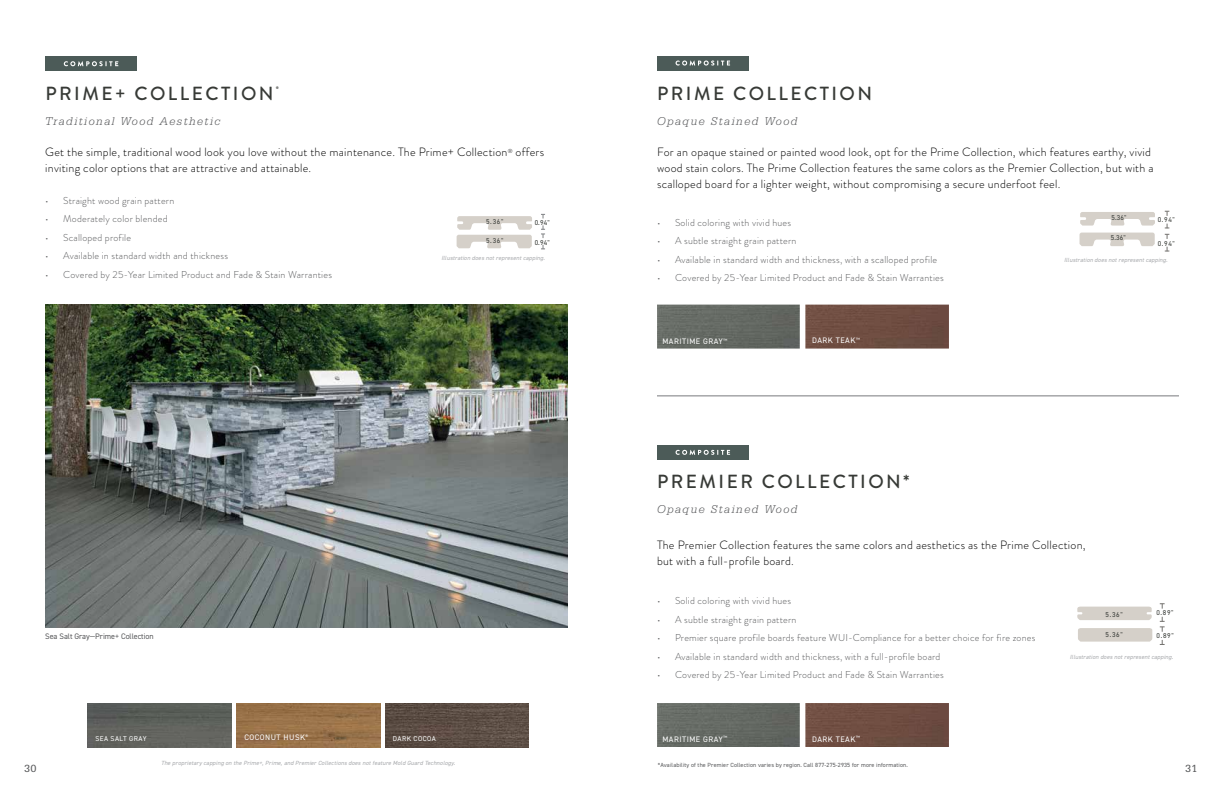
<style>
.page{position:relative;width:1224px;height:792px;background:#fff}
.page>*{position:absolute;margin:0;border:0;box-sizing:border-box;transform-origin:0 0}
.t1{font:500 19px "Brandon Grotesque";letter-spacing:.13em;color:#373a36}
.t2{font:300 12px/16px "Brandon Grotesque";letter-spacing:.02em;color:#000}
.t3{font:italic 300 12px "Serifa Std";letter-spacing:.12em;color:#58595b}
.t4{font:11px "Serifa Std";color:#58595b}
.t5{font:300 10px "Brandon Grotesque";letter-spacing:.02em;color:#58595b}
.t6{font:8px "DIN2014";letter-spacing:.06em;color:#fff}
.t7{font:8px "DIN2014";letter-spacing:-.005em;color:#58595b}
.t8{font:7px "DIN2014";letter-spacing:.1em;color:#373a36}
.t9{font:7px "DIN2014";letter-spacing:.06em;color:#fff}
.t10{font:italic 6px "DIN2014";color:#a7a9ac}
.t11{font:6px "DIN2014";letter-spacing:.02em;color:#58595b}
.t12{font:700 4.7px "DIN2014";color:#373a36}
.t13{font:4.7px "DIN2014";color:#fff}
</style>
<div class="page">
<img style="left:45px;top:305px;width:523px;height:322px">
<svg style="left:1078px;top:628px;width:75px;height:14px"></svg>
<svg style="left:1077px;top:607px;width:75px;height:13px"></svg>
<svg style="left:1080px;top:212px;width:75px;height:14px"></svg>
<svg style="left:1080px;top:233px;width:75px;height:13px"></svg>
<svg style="left:457px;top:216px;width:75px;height:32px"></svg>
<img style="left:236px;top:703px;width:144px;height:44px">
<img style="left:88px;top:703px;width:143px;height:44px">
<svg style="left:541px;top:214px;width:4px;height:5px"></svg>
<svg style="left:541px;top:245px;width:4px;height:5px"></svg>
<svg style="left:541px;top:225px;width:4px;height:13px"></svg>
<img style="left:385px;top:703px;width:144px;height:44px">
<div style="left:45px;top:56px;width:91px;height:15px;background:#4c5b58"></div>
<svg style="left:64px;top:61px;width:54px;height:5px"></svg>
<div style="left:657px;top:56px;width:91px;height:15px;background:#4c5b58"></div>
<svg style="left:676px;top:61px;width:54px;height:5px"></svg>
<img style="left:805px;top:703px;width:144px;height:44px">
<img style="left:657px;top:703px;width:143px;height:44px">
<svg style="left:1160px;top:640px;width:5px;height:5px"></svg>
<svg style="left:1160px;top:617px;width:5px;height:15px"></svg>
<svg style="left:1160px;top:603px;width:5px;height:6px"></svg>
<svg style="left:1165px;top:247px;width:4px;height:5px"></svg>
<svg style="left:1165px;top:224px;width:4px;height:15px"></svg>
<svg style="left:1165px;top:211px;width:4px;height:5px"></svg>
<img style="left:805px;top:305px;width:144px;height:44px">
<img style="left:657px;top:305px;width:143px;height:44px">
<hr style="left:657px;top:396px;width:522px;height:1px;background:#797a7d">
<div style="left:657px;top:445px;width:91px;height:15px;background:#4c5b58"></div>
<svg style="left:676px;top:450px;width:54px;height:5px"></svg>
<h1 class="t1" style="left:45px;top:80px;width:230px">PRIME+ COLLECTION</h1>
<p class="t12" style="left:276px;top:85px;width:4px">®</p>
<h1 class="t1" style="left:657px;top:80px;width:217px">PRIME COLLECTION</h1>
<p class="t3" style="left:45px;top:114px;width:177px">Traditional Wood Aesthetic</p>
<p class="t3" style="left:657px;top:114px;width:142px">Opaque Stained Wood</p>
<p class="t2" style="left:45px;top:144px;width:500px">Get the simple, traditional wood look you love without the maintenance. The Prime+ Collection<sup>®</sup> offers inviting color options that are attractive and attainable.</p>
<p class="t2" style="left:657px;top:144px;width:498px">For an opaque stained or painted wood look, opt for the Prime Collection, which features earthy, vivid wood stain colors. The Prime Collection features the same colors as the Premier Collection, but with a scalloped board for a lighter weight, without compromising a secure underfoot feel.</p>
<p class="t5" style="left:45px;top:194px;width:131px">• Straight wood grain pattern</p>
<p class="t5" style="left:45px;top:212px;width:124px">• Moderately color blended</p>
<p class="t5" style="left:45px;top:231px;width:87px">• Scalloped profile</p>
<p class="t5" style="left:45px;top:249px;width:184px">• Available in standard width and thickness</p>
<p class="t5" style="left:45px;top:268px;width:288px">• Covered by 25-Year Limited Product and Fade &amp; Stain Warranties</p>
<p class="t8" style="left:486px;top:217px;width:19px">5.36"</p>
<p class="t8" style="left:535px;top:218px;width:16px">0.94"</p>
<p class="t8" style="left:535px;top:238px;width:16px">0.94"</p>
<p class="t8" style="left:486px;top:236px;width:19px">5.36"</p>
<p class="t10" style="left:441px;top:254px;width:106px">Illustration does notrepresentcapping.</p>
<p class="t5" style="left:657px;top:216px;width:136px">• Solid coloring with vivid hues</p>
<p class="t5" style="left:657px;top:234px;width:141px">• A subtle straight grain pattern</p>
<p class="t5" style="left:657px;top:253px;width:282px">• Available in standard width and thickness, with a scalloped profile</p>
<p class="t5" style="left:657px;top:271px;width:288px">• Covered by 25-Year Limited Product and Fade &amp; Stain Warranties</p>
<p class="t8" style="left:1111px;top:213px;width:16px">5.36"</p>
<p class="t8" style="left:1158px;top:216px;width:19px">0.94"</p>
<p class="t8" style="left:1111px;top:233px;width:16px">5.36"</p>
<p class="t10" style="left:1064px;top:256px;width:106px">Illustration does notrepresentcapping.</p>
<p class="t8" style="left:1158px;top:239px;width:19px">0.94"</p>
<p class="t6" style="left:662px;top:337px;width:66px">MARITIME GRAY<sup>™</sup></p>
<p class="t6" style="left:812px;top:335px;width:49px">DARK TEAK<sup>™</sup></p>
<h1 class="t1" style="left:657px;top:469px;width:254px">PREMIER COLLECTION*</h1>
<p class="t3" style="left:657px;top:502px;width:142px">Opaque Stained Wood</p>
<p class="t2" style="left:657px;top:537px;width:430px">The Premier Collection features the same colors and aesthetics as the Prime Collection, but with a full-profile board.</p>
<p class="t7" style="left:45px;top:631px;width:110px">Sea Salt Gray—Prime+ Collection</p>
<p class="t5" style="left:657px;top:594px;width:136px">• Solid coloring with vivid hues</p>
<p class="t5" style="left:657px;top:613px;width:141px">• A subtle straight grain pattern</p>
<p class="t5" style="left:657px;top:631px;width:380px">• Premier square profile boards feature WUI-Compliance for a better choice for fire zones</p>
<p class="t5" style="left:657px;top:650px;width:285px">• Available in standard width and thickness, with a full-profile board</p>
<p class="t5" style="left:657px;top:668px;width:288px">• Covered by 25-Year Limited Product and Fade &amp; Stain Warranties</p>
<p class="t8" style="left:1106px;top:610px;width:19px">5.36"</p>
<p class="t8" style="left:1106px;top:631px;width:19px">5.36"</p>
<p class="t8" style="left:1156px;top:609px;width:19px">0.89"</p>
<p class="t8" style="left:1157px;top:631px;width:19px">0.89"</p>
<p class="t10" style="left:1070px;top:653px;width:106px">Illustration does notrepresentcapping.</p>
<p class="t9" style="left:95px;top:734px;width:53px">SEA SALT GRAY</p>
<p class="t6" style="left:244px;top:733px;width:65px">COCONUT HUSK<sup>®</sup></p>
<p class="t9" style="left:393px;top:735px;width:45px">DARK COCOA</p>
<p class="t6" style="left:662px;top:734px;width:66px">MARITIME GRAY<sup>™</sup></p>
<p class="t13" style="left:856px;top:734px;width:6px">™</p>
<p class="t6" style="left:812px;top:734px;width:45px">DARK TEAK</p>
<p class="t10" style="left:161px;top:759px;width:297px">The proprietary capping on the Prime+,Prime,and PremierCollections does notfeature Mold Guard Technology.</p>
<p class="t11" style="left:658px;top:761px;width:251px">*Availability of the Premier Collection varies by region. Call 877-275-2935 for more information.</p>
<p class="t4" style="left:24px;top:763px;width:14px">30</p>
<p class="t4" style="left:1185px;top:763px;width:14px">31</p>
</div>
